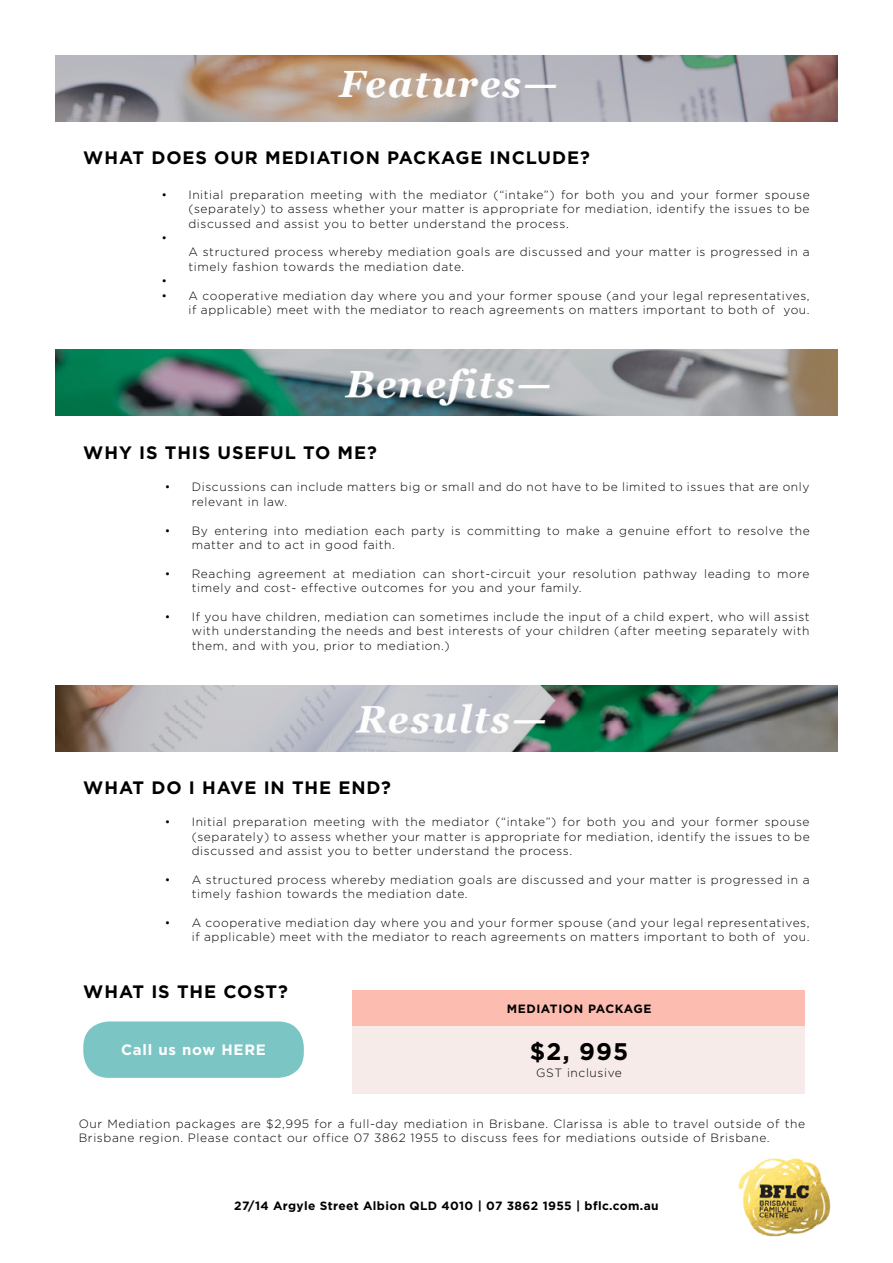
<style>
.page{position:relative;width:893px;height:1263px;background:#fff}
.page>*{position:absolute;margin:0;border:0;box-sizing:border-box;transform-origin:0 0}
.t1{font:700 24px "Gotham";color:#000}
.t2{font:700 18px "Gotham";letter-spacing:.05em;color:#000}
.t3{font:700 15px "Gotham";letter-spacing:.05em;color:#fff}
.t4{font:300 12px/14.4px "Gotham";letter-spacing:.05em;color:#000}
.t5{font:700 12px "Gotham";letter-spacing:.03em;color:#000}
.t6{font:700 12px "Gotham";letter-spacing:.05em;color:#000}
</style>
<div class="page">
<img style="left:55px;top:685px;width:783px;height:66px">
<img style="left:55px;top:55px;width:783px;height:66px">
<img style="left:55px;top:350px;width:783px;height:66px">
<img style="left:738px;top:1158px;width:93px;height:79px">
<div style="left:352px;top:990px;width:453px;height:36px;background:#fcbcaf"></div>
<div style="left:352px;top:1026px;width:453px;height:68px;background:#f6ebe9"></div>
<div style="left:83px;top:1021px;width:221px;height:57px;background:#7cc5c5;border-radius:26px"></div>
<h2 class="t2" style="left:83px;top:147px;width:508px">WHAT DOES OUR MEDIATION PACKAGE INCLUDE?</h2>
<p class="t4" style="left:161px;top:187px;width:650px">• Initial preparation meeting with the mediator (“intake”) for both you and your former spouse</p>
<p class="t4" style="left:188px;top:202px;width:623px">(separately) to assess whether your matter is appropriate for mediation, identify the issues to be</p>
<p class="t4" style="left:188px;top:216px;width:382px">discussed and assist you to better understand the process.</p>
<p class="t4" style="left:161px;top:230px;width:7px">•</p>
<p class="t4" style="left:161px;top:245px;width:650px">• A structured process whereby mediation goals are discussed and your matter is progressed in a</p>
<p class="t4" style="left:188px;top:259px;width:277px">timely fashion towards the mediation date.</p>
<p class="t4" style="left:161px;top:274px;width:7px">•</p>
<p class="t4" style="left:161px;top:288px;width:650px;text-align:right">• A cooperative mediation day where you and your former spouse (and your legal representatives, if applicable) meet with the mediator to reach agreements on matters important to both of you.</p>
<h2 class="t2" style="left:83px;top:443px;width:295px">WHY IS THIS USEFUL TO ME?</h2>
<p class="t4" style="left:192px;top:480px;width:619px;text-indent:-27px">• Discussions can include matters big or small and do not have to be limited to issues that are only relevant in law.</p>
<p class="t4" style="left:192px;top:523px;width:619px;text-indent:-27px">• By entering into mediation each party is committing to make a genuine effort to resolve the matter and to act in good faith.</p>
<p class="t4" style="left:192px;top:566px;width:619px;text-indent:-27px">• Reaching agreement at mediation can short-circuit your resolution pathway leading to more timely and cost- effective outcomes for you and your family.</p>
<p class="t4" style="left:192px;top:609px;width:619px;text-align:justify;text-indent:-27px">• If you have children, mediation can sometimes include the input of a child expert, who will assist with understanding the needs and best interests of your children (after meeting separately with them, and with you, prior to mediation.)</p>
<h2 class="t2" style="left:83px;top:777px;width:309px">WHAT DO I HAVE IN THE END?</h2>
<p class="t4" style="left:192px;top:815px;width:619px;text-align:justify;text-indent:-27px">• Initial preparation meeting with the mediator (“intake”) for both you and your former spouse (separately) to assess whether your matter is appropriate for mediation, identify the issues to be discussed and assist you to better understand the process.</p>
<p class="t4" style="left:192px;top:872px;width:619px;text-indent:-27px">• A structured process whereby mediation goals are discussed and your matter is progressed in a timely fashion towards the mediation date.</p>
<p class="t4" style="left:165px;top:915px;width:646px;text-align:right">• A cooperative mediation day where you and your former spouse (and your legal representatives, if applicable) meet with the mediator to reach agreements on matters important to both of you.</p>
<h2 class="t2" style="left:83px;top:981px;width:206px">WHAT IS THE COST?</h2>
<p class="t3" style="left:121px;top:1041px;width:146px">Call us now HERE</p>
<p class="t6" style="left:507px;top:1001px;width:146px">MEDIATION PACKAGE</p>
<h1 class="t1" style="left:530px;top:1037px;width:100px">$2, 995</h1>
<p class="t4" style="left:536px;top:1066px;width:87px">GST inclusive</p>
<p class="t4" style="left:79px;top:1116px;width:728px">Our Mediation packages are $2,995 for a full-day mediation in Brisbane. Clarissa is able to travel outside of the<br>Brisbane region. Please contact our office 07 3862 1955 to discuss fees for mediations outside of Brisbane.</p>
<p class="t5" style="left:234px;top:1199px;width:426px">27/14 Argyle Street Albion QLD 4010 | 07 3862 1955 | bflc.com.au</p>
</div>
